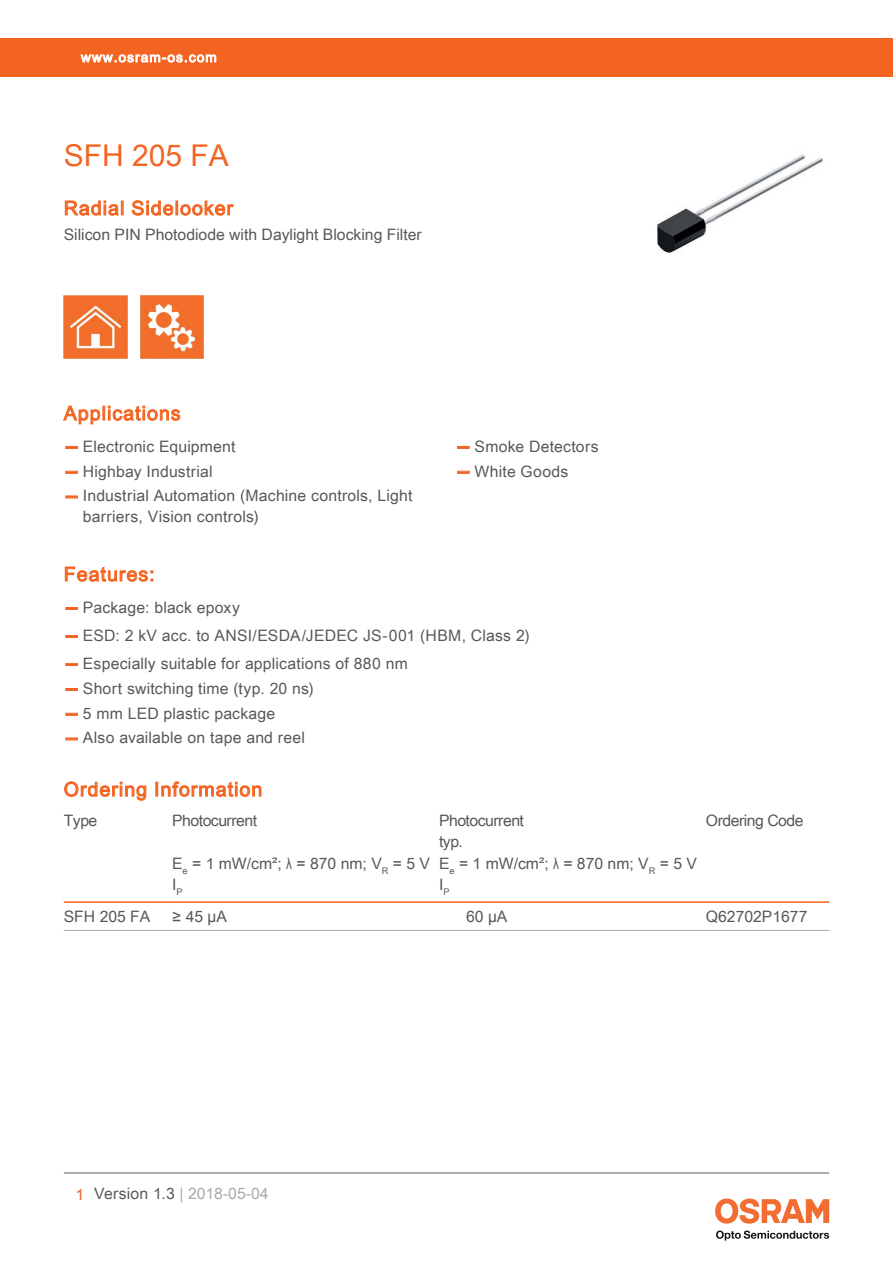
<style>
.page{position:relative;width:893px;height:1263px;background:#fff}
.page>*{position:absolute;margin:0;border:0;box-sizing:border-box;transform-origin:0 0}
.t1{font:30px "Arial Unicode MS";color:#f36421}
.t2{font:19.5px "Arial Unicode MS";letter-spacing:.055em;color:#f36421}
.t3{font:15.75px/21.3px "Arial Unicode MS";letter-spacing:.01em;color:#57585a}
.t4{font:15.75px "Arial Unicode MS";letter-spacing:-.03em;color:#57585a}
.t5{font:15.75px "Arial Unicode MS";color:#a8a9ad}
.t6{font:13.5px "Arial Unicode MS";letter-spacing:.085em;color:#fff}
.s1{font-family:"Helvetica Neue LT Pro";font-weight:700;color:#f36421}
.s2{font-family:"Arial"}
.s3{color:#f36421}
.s4{color:#57585a}
</style>
<div class="page">
<hr style="left:64px;top:1173px;width:765px;height:1px;background:#57585a">
<svg style="left:716px;top:1230px;width:113px;height:10px"></svg>
<svg style="left:715px;top:1198px;width:114px;height:25px"></svg>
<div style="left:0;top:38px;width:893px;height:39px;background:#f36421"></div>
<svg style="left:80px;top:54px;width:137px;height:9px"></svg>
<img style="left:657px;top:154px;width:166px;height:99px">
<svg style="left:65px;top:200px;width:58px;height:16px"></svg>
<svg style="left:131px;top:200px;width:103px;height:16px"></svg>
<img style="left:64px;top:295px;width:63px;height:64px">
<img style="left:140px;top:295px;width:64px;height:64px">
<svg style="left:63px;top:405px;width:118px;height:20px"></svg>
<svg style="left:66px;top:446px;width:11px;height:2px"></svg>
<svg style="left:66px;top:471px;width:11px;height:2px"></svg>
<svg style="left:66px;top:496px;width:11px;height:2px"></svg>
<svg style="left:458px;top:446px;width:11px;height:2px"></svg>
<svg style="left:458px;top:471px;width:11px;height:2px"></svg>
<svg style="left:65px;top:566px;width:88px;height:16px"></svg>
<svg style="left:66px;top:607px;width:11px;height:2px"></svg>
<svg style="left:66px;top:635px;width:11px;height:2px"></svg>
<svg style="left:66px;top:688px;width:11px;height:2px"></svg>
<svg style="left:66px;top:713px;width:11px;height:2px"></svg>
<svg style="left:66px;top:738px;width:11px;height:2px"></svg>
<hr style="left:64px;top:901px;width:108px;height:2px;background:#f36421">
<hr style="left:172px;top:901px;width:267px;height:2px;background:#f36421">
<hr style="left:439px;top:901px;width:267px;height:2px;background:#f36421">
<hr style="left:706px;top:901px;width:123px;height:2px;background:#f36421">
<hr style="left:64px;top:930px;width:108px;height:1px;background:#a8a9ad">
<hr style="left:172px;top:930px;width:267px;height:1px;background:#a8a9ad">
<hr style="left:439px;top:930px;width:267px;height:1px;background:#a8a9ad">
<hr style="left:706px;top:930px;width:123px;height:1px;background:#a8a9ad">
<svg style="left:64px;top:781px;width:83px;height:20px"></svg>
<div style="left:155px;top:782px;width:3px;height:14px;border:1px solid #f36421"></div>
<svg style="left:161px;top:781px;width:101px;height:16px"></svg>
<p class="t6" style="left:81px;top:47px;width:137px">www.osram-os.com</p>
<h1 class="t1" style="left:64px;top:134px;width:167px">SFH 205 FA</h1>
<p class="t2" style="left:64px;top:194px;width:171px">Radial Sidelooker</p>
<p class="t3" style="left:64px;top:224px;width:359px">Silicon PIN Photodiode with Daylight Blocking Filter</p>
<p class="t2" style="left:64px;top:399px;width:118px">Applications</p>
<p class="t3" style="left:64px;top:435px;width:173px"><span class="s1">—</span> Electronic Equipment</p>
<p class="t3" style="left:64px;top:460px;width:150px"><span class="s1">—</span> Highbay Industrial</p>
<p class="t3" style="left:83px;top:485px;width:331px;text-indent:-19px"><span class="s1">—</span> Industrial Automation (Machine controls, Light barriers, Vision controls)</p>
<p class="t3" style="left:455px;top:435px;width:145px"><span class="s1">—</span> Smoke Detectors</p>
<p class="t3" style="left:455px;top:460px;width:114px"><span class="s1">—</span> White Goods</p>
<p class="t2" style="left:64px;top:560px;width:92px">Features:</p>
<p class="t3" style="left:64px;top:596px;width:178px"><span class="s1">—</span> Package: black epoxy</p>
<p class="t3" style="left:64px;top:624px;width:468px"><span class="s1">—</span> ESD: 2 kV acc. to ANSI/ESDA/JEDEC JS-001 (HBM, Class 2)</p>
<p class="t3" style="left:64px;top:652px;width:346px"><span class="s1">—</span> Especially suitable for applications of 880 nm</p>
<p class="t3" style="left:64px;top:677px;width:251px"><span class="s1">—</span> Short switching time (typ. 20 ns)</p>
<p class="t3" style="left:64px;top:702px;width:213px"><span class="s1">—</span> 5 mm LED plastic package</p>
<p class="t3" style="left:64px;top:727px;width:243px"><span class="s1">—</span> Also available on tape and reel</p>
<p class="t2" style="left:64px;top:775px;width:200px">Ordering Information</p>
<p class="t3" style="left:64px;top:809px;width:35px">Type</p>
<p class="t4" style="left:172px;top:809px;width:86px">Photocurrent</p>
<p class="t4" style="left:439px;top:809px;width:86px">Photocurrent</p>
<p class="t4" style="left:706px;top:809px;width:99px">Ordering Code</p>
<p class="t3" style="left:172px;top:830px;width:526px;text-indent:267px">typ.<br>E<sub>e</sub> = 1 mW/cm²; <span class="s2">λ</span> = 870 nm; V<sub>R</sub> = 5 V E<sub>e</sub> = 1 mW/cm²; <span class="s2">λ</span> = 870 nm; V<sub>R</sub> = 5 V<br>I<sub>P</sub></p>
<p class="t3" style="left:439px;top:873px;width:12px">I<sub>P</sub></p>
<p class="t3" style="left:64px;top:905px;width:88px">SFH 205 FA</p>
<p class="t3" style="left:172px;top:905px;width:56px">≥ 45 µA</p>
<p class="t3" style="left:466px;top:905px;width:43px">60 µA</p>
<p class="t3" style="left:706px;top:905px;width:103px">Q62702P1677</p>
<p class="t5" style="left:76px;top:1182px;width:194px"><span class="s3">1</span> <span class="s4">Version 1.3</span> | 2018-05-04</p>
</div>
